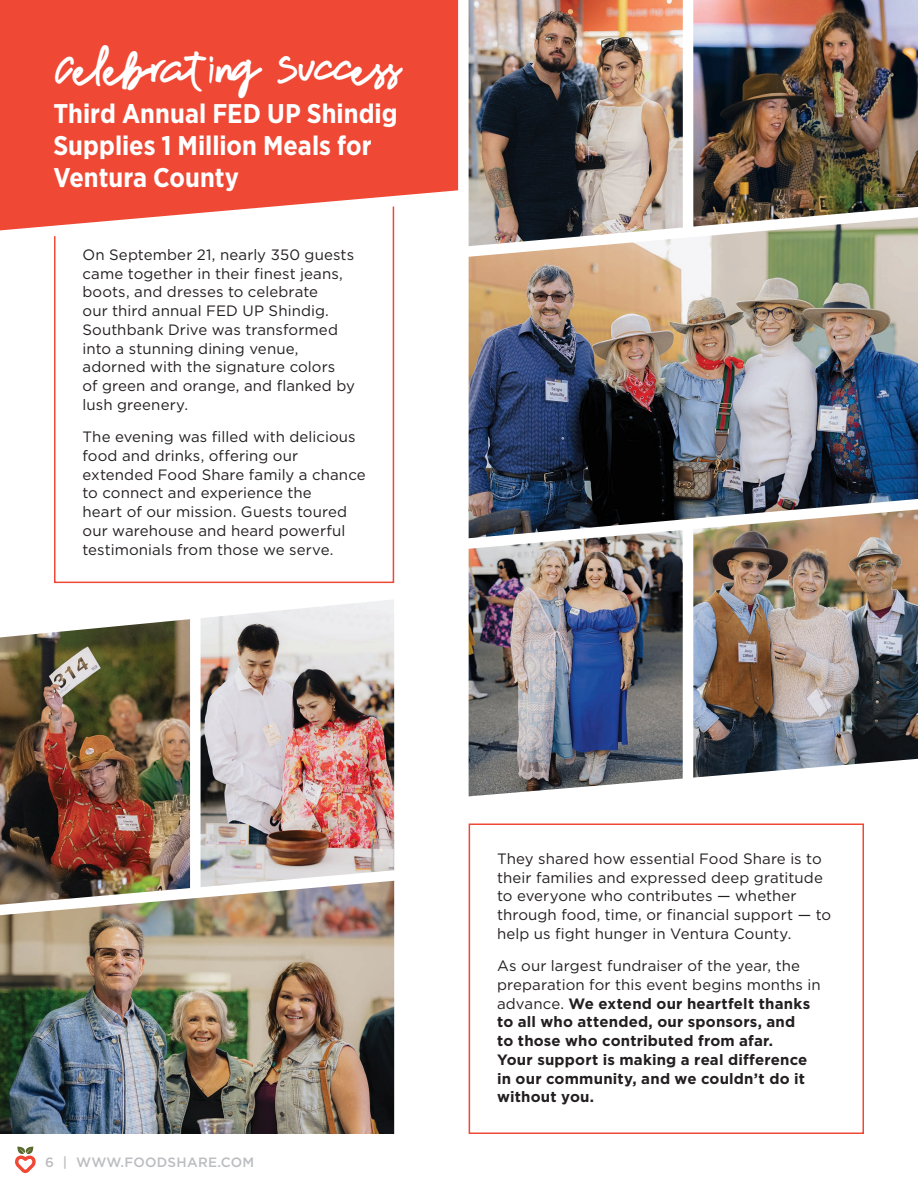
<style>
.page{position:relative;width:918px;height:1188px;background:#fff}
.page>*{position:absolute;margin:0;border:0;box-sizing:border-box;transform-origin:0 0}
.t1{font:28.5px "newfrench";color:#fff}
.t2{font:700 27px/32.4px "Gotham Narrow";color:#fff}
.t3{font:15px/18.8px "Gotham";letter-spacing:.005em;color:#231f20}
.t4{font:700 15px/18.8px "Gotham";letter-spacing:.01em;color:#231f20}
.t5{font:500 13.5px "Gotham";letter-spacing:.02em;color:#bcbdc0}
.s1{font-weight:400}
</style>
<div class="page">
<img style="left:693px;top:0;width:225px;height:189px">
<img style="left:693px;top:552px;width:225px;height:226px">
<img style="left:201px;top:600px;width:193px;height:266px">
<img style="left:469px;top:260px;width:449px;height:237px">
<img style="left:0;top:918px;width:394px;height:216px">
<img style="left:469px;top:0;width:214px;height:189px">
<img style="left:469px;top:552px;width:214px;height:244px">
<img style="left:0;top:619px;width:190px;height:247px">
<div style="left:54px;top:187px;width:340px;height:396px;border:2px solid #ef4835"></div>
<div style="left:0;top:0;width:458px;height:189px;background:#ef4835"></div>
<div style="left:469px;top:824px;width:395px;height:310px;border:2px solid #ef4835"></div>
<svg style="left:0;top:189px;width:918px;height:71px"></svg>
<img style="left:468px;top:497px;width:450px;height:55px">
<img style="left:0;top:866px;width:395px;height:52px">
<svg style="left:15px;top:1147px;width:21px;height:26px"></svg>
<h1 class="t1" style="left:53px;top:50px;width:350px">Celebrat ing Success</h1>
<h2 class="t2" style="left:53px;top:97px;width:346px">Third Annual FED UP Shindig<br>Supplies 1 Million Meals for<br>Ventura County</h2>
<p class="t3" style="left:82px;top:245px;width:274px">On September 21, nearly 350 guests came together in their finest jeans, boots, and dresses to celebrate<br>our third annual FED UP Shindig.<br>Southbank Drive was transformed into a stunning dining venue, adorned with the signature colors<br>of green and orange, and flanked by lush greenery.</p>
<p class="t3" style="left:82px;top:427px;width:285px">The evening was filled with delicious food and drinks, offering our extended Food Share family a chance to connect and experience the<br>heart of our mission. Guests toured our warehouse and heard powerful testimonials from those we serve.</p>
<p class="t5" style="left:45px;top:1153px;width:211px">6 | WWW.FOODSHARE.COM</p>
<p class="t3" style="left:497px;top:849px;width:336px">They shared how essential Food Share is to their families and expressed deep gratitude to everyone who contributes — whether through food, time, or financial support — to help us fight hunger in Ventura County.</p>
<p class="t4" style="left:497px;top:956px;width:325px"><span class="s1">As our largest fundraiser of the year, the preparation for this event begins months in advance.</span> We extend our heartfelt thanks to all who attended, our sponsors, and<br>to those who contributed from afar.<br>Your support is making a real difference in our community, and we couldn’t do it without you.</p>
</div>
